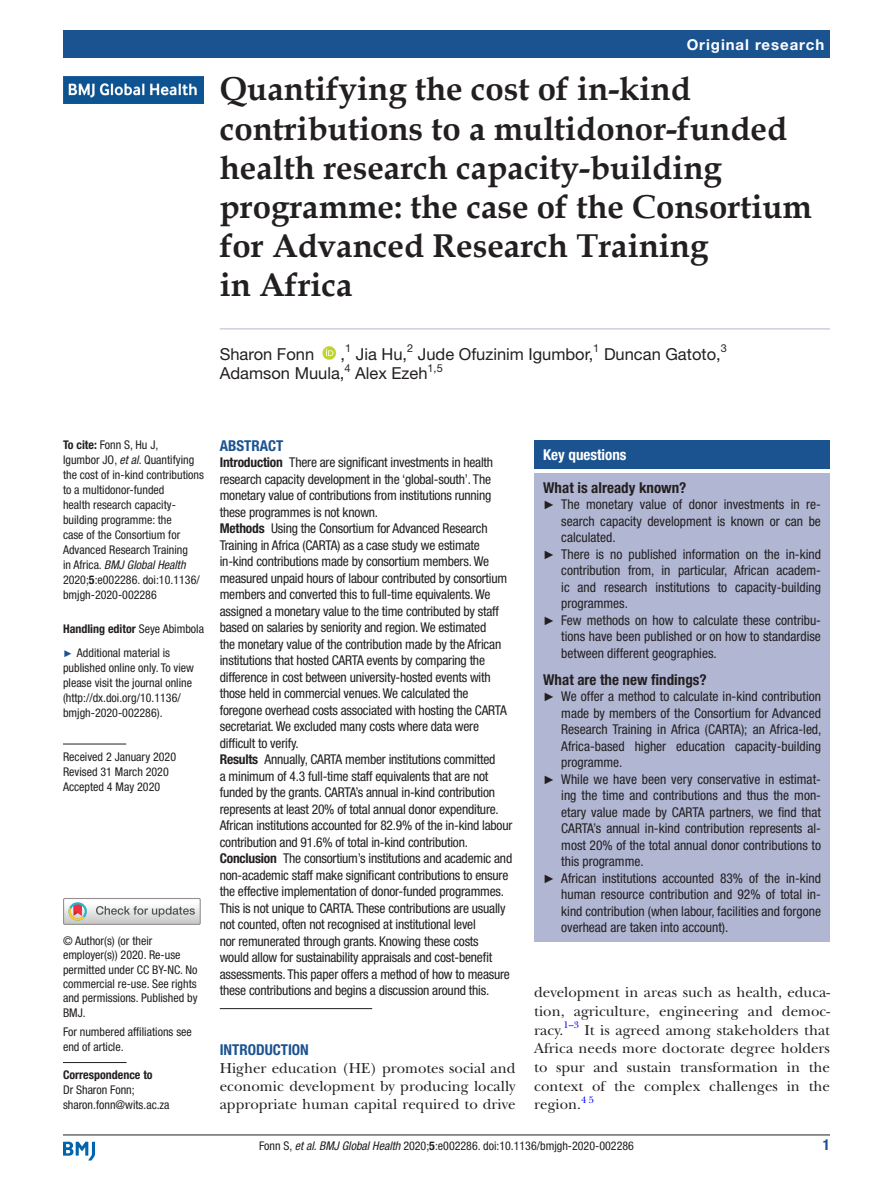
<style>
.page{position:relative;width:893px;height:1191px;background:#fff}
.page>*{position:absolute;margin:0;border:0;box-sizing:border-box;transform-origin:0 0}
.t1{font:700 33px/39px "Book Antiqua";color:#231f20}
.t2{font:16.5px "Helvetica Neue LT Std";color:#231f20}
.t3{font:15px/18.6px "New Baskerville";color:#231f20;text-align:justify}
.t4{font:700 condensed 15px "Helvetica Neue LT Std";color:#231f20}
.t5{font:700 condensed 15px "Helvetica Neue LT Std";color:#1b5391}
.t6{font:700 15px "Helvetica Neue LT Std";letter-spacing:.065em;color:#fff}
.t7{font:700 condensed 15px "Helvetica Neue LT Std";color:#fff}
.t8{font:condensed 13.5px/16.5px "Helvetica Neue LT Std";letter-spacing:-.015em;color:#231f20}
.t9{font:condensed 12px/15px "Helvetica Neue LT Std";color:#231f20}
.t10{font:700 condensed 12px "Helvetica Neue LT Std";color:#231f20}
.t11{font:10.95px "Helvetica Neue LT Std";color:#231f20}
.t12{font:9.9px "New Baskerville";color:#00f}
.s1{font-weight:700}
.s2{font-style:italic}
.s3{font-family:"Arial";font-stretch:normal;font-size:9.75px;color:#1b5391}
.s4{font-family:"Arial";font-stretch:normal;font-size:12px}
</style>
<div class="page">
<hr style="left:63px;top:1134px;width:767px;height:1px;background:#231f20">
<svg style="left:63px;top:1141px;width:32px;height:19px"></svg>
<div style="left:63px;top:898px;width:138px;height:27px;border:1px solid #969090"></div>
<svg style="left:64px;top:898px;width:136px;height:26px"></svg>
<hr style="left:220px;top:328px;width:610px;height:1px;background:#b1b7d3">
<svg style="left:322px;top:346px;width:14px;height:14px"></svg>
<div style="left:63px;top:31px;width:767px;height:27px;background:#1b5391"></div>
<hr style="left:63px;top:743px;width:63px;height:1px;background:#231f20">
<hr style="left:63px;top:1062px;width:64px;height:1px;background:#231f20">
<img style="left:63px;top:77px;width:141px;height:27px">
<hr style="left:220px;top:1008px;width:152px;height:1px;background:#231f20">
<div style="left:534px;top:440px;width:296px;height:29px;background:#1b5391"></div>
<div style="left:534px;top:473px;width:296px;height:468px;background:#b1b7d3"></div>
<p class="t6" style="left:687px;top:35px;width:139px">Original research</p>
<h1 class="t1" style="left:220px;top:70px;width:594px">Quantifying the cost of in-kind contributions to a multidonor-funded health research capacity-building programme: the case of the Consortium for Advanced Research Training<br>in Africa</h1>
<p class="t11" style="left:345px;top:342px;width:8px">1</p>
<p class="t2" style="left:356px;top:344px;width:53px">Jia Hu,</p>
<p class="t11" style="left:407px;top:342px;width:8px">2</p>
<p class="t2" style="left:418px;top:344px;width:177px">Jude Ofuzinim Igumbor,</p>
<p class="t11" style="left:593px;top:342px;width:8px">1</p>
<p class="t2" style="left:604px;top:344px;width:118px">Duncan Gatoto,</p>
<p class="t11" style="left:721px;top:342px;width:8px">3</p>
<p class="t2" style="left:220px;top:344px;width:96px">Sharon Fonn</p>
<p class="t2" style="left:341px;top:344px;width:6px">,</p>
<p class="t2" style="left:220px;top:363px;width:126px">Adamson Muula,</p>
<p class="t11" style="left:344px;top:361px;width:8px">4</p>
<p class="t2" style="left:355px;top:363px;width:74px">Alex Ezeh</p>
<p class="t11" style="left:428px;top:361px;width:17px">1,5</p>
<p class="t9" style="left:63px;top:437px;width:143px"><span class="s1">To cite:</span> Fonn S, Hu J,<br>Igumbor JO, <span class="s2">et al</span>. Quantifying the cost of in-kind contributions to a multidonor-funded<br>health research capacity&shy;building programme: the<br>case of the Consortium for<br>Advanced Research Training<br>in Africa. <span class="s2">BMJ Global Health<br></span>2020;<span class="s1">5</span>:e002286. doi:10.1136/ bmjgh-2020-002286</p>
<p class="t9" style="left:63px;top:616px;width:143px;line-height:24px"><span class="s1">Handling editor</span> Seye Abimbola <span class="s3">►</span> Additional material is</p>
<p class="t9" style="left:63px;top:660px;width:133px">published online only. To view please visit the journal online (http://dx.doi.org/10.1136/ bmjgh-2020-002286).</p>
<p class="t9" style="left:63px;top:749px;width:115px">Received 2 January 2020<br>Revised 31 March 2020<br>Accepted 4 May 2020</p>
<p class="t9" style="left:63px;top:933px;width:136px;line-height:14.4px">© Author(s) (or their employer(s)) 2020. Re-use permitted under CC BY-NC. No commercial re-use. See rights and permissions. Published by<br>BMJ.</p>
<p class="t9" style="left:63px;top:1024px;width:130px">For numbered affiliations see end of article.</p>
<p class="t10" style="left:63px;top:1067px;width:91px">Correspondence to</p>
<p class="t9" style="left:63px;top:1082px;width:108px">Dr Sharon Fonn; sharon.fonn@wits.ac.za</p>
<p class="t5" style="left:220px;top:436px;width:49px">Abstract</p>
<p class="t8" style="left:220px;top:454px;width:294px"><span class="s1">Introduction</span> There are significant investments in health research capacity development in the ‘global-south’. The monetary value of contributions from institutions running these programmes is not known.<br><span class="s1">Methods</span> Using the Consortium for Advanced Research Training in Africa (CARTA) as a case study we estimate in-kind contributions made by consortium members. We measured unpaid hours of labour contributed by consortium members and converted this to full-time equivalents. We assigned a monetary value to the time contributed by staff based on salaries by seniority and region. We estimated<br>the monetary value of the contribution made by the African institutions that hosted CARTA events by comparing the difference in cost between university-hosted events with those held in commercial venues. We calculated the foregone overhead costs associated with hosting the CARTA secretariat. We excluded many costs where data were difficult to verify.<br><span class="s1">Results</span> Annually, CARTA member institutions committed<br>a minimum of 4.3 full-time staff equivalents that are not funded by the grants. CARTA’s annual in-kind contribution represents at least 20% of total annual donor expenditure.<br>African institutions accounted for 82.9% of the in-kind labour contribution and 91.6% of total in-kind contribution.<br><span class="s1">Conclusion</span> The consortium’s institutions and academic and non-academic staff make significant contributions to ensure the effective implementation of donor-funded programmes.<br>This is not unique to CARTA. These contributions are usually not counted, often not recognised at institutional level<br>nor remunerated through grants. Knowing these costs<br>would allow for sustainability appraisals and cost-benefit assessments. This paper offers a method of how to measure these contributions and begins a discussion around this.</p>
<p class="t5" style="left:220px;top:1041px;width:91px">Introduction</p>
<p class="t3" style="left:220px;top:1059px;width:297px;line-height:18px">Higher education (HE) promotes social and economic development by producing locally appropriate human capital required to drive</p>
<p class="t7" style="left:543px;top:445px;width:85px">Key questions</p>
<p class="t4" style="left:543px;top:478px;width:145px">What is already known?</p>
<p class="t8" style="left:543px;top:496px;width:279px"><span class="s4">►</span> The monetary value of donor investments in re-</p>
<p class="t8" style="left:561px;top:512px;width:261px">search capacity development is known or can be</p>
<p class="t8" style="left:561px;top:529px;width:56px">calculated.</p>
<p class="t8" style="left:543px;top:545px;width:279px"><span class="s4">►</span> There is no published information on the in-kind</p>
<p class="t8" style="left:561px;top:562px;width:261px">contribution from, in particular, African academ-</p>
<p class="t8" style="left:561px;top:578px;width:261px">ic and research institutions to capacity-building</p>
<p class="t8" style="left:561px;top:595px;width:68px">programmes.</p>
<p class="t8" style="left:543px;top:611px;width:279px"><span class="s4">►</span> Few methods on how to calculate these contribu-</p>
<p class="t8" style="left:561px;top:628px;width:261px">tions have been published or on how to standardise</p>
<p class="t8" style="left:561px;top:644px;width:157px">between different geographies.</p>
<p class="t4" style="left:543px;top:670px;width:165px">What are the new findings?</p>
<p class="t8" style="left:543px;top:688px;width:279px"><span class="s4">►</span> We offer a method to calculate in-kind contribution</p>
<p class="t8" style="left:561px;top:704px;width:261px">made by members of the Consortium for Advanced</p>
<p class="t8" style="left:561px;top:721px;width:262px">Research Training in Africa (CARTA); an Africa-led,</p>
<p class="t8" style="left:561px;top:737px;width:261px">Africa-based higher education capacity-building</p>
<p class="t8" style="left:561px;top:754px;width:63px">programme.</p>
<p class="t8" style="left:543px;top:770px;width:279px"><span class="s4">►</span> While we have been very conservative in estimat-</p>
<p class="t8" style="left:561px;top:787px;width:261px">ing the time and contributions and thus the mon-</p>
<p class="t8" style="left:561px;top:803px;width:261px">etary value made by CARTA partners, we find that</p>
<p class="t8" style="left:561px;top:820px;width:261px">CARTA’s annual in-kind contribution represents al-</p>
<p class="t8" style="left:561px;top:836px;width:261px">most 20% of the total annual donor contributions to</p>
<p class="t8" style="left:561px;top:853px;width:84px">this programme.</p>
<p class="t8" style="left:543px;top:869px;width:279px"><span class="s4">►</span> African institutions accounted 83% of the in-kind</p>
<p class="t8" style="left:561px;top:886px;width:261px">human resource contribution and 92% of total in-</p>
<p class="t8" style="left:561px;top:902px;width:261px">kind contribution (when labour, facilities and forgone</p>
<p class="t8" style="left:561px;top:919px;width:169px">overhead are taken into account).</p>
<p class="t3" style="left:534px;top:983px;width:297px">development in areas such as health, educa&shy;tion, agriculture, engineering and democ&shy;racy.</p>
<p class="t12" style="left:563px;top:1019px;width:17px">1–3</p>
<p class="t3" style="left:534px;top:1020px;width:297px;text-indent:50px">It is agreed among stakeholders that Africa needs more doctorate degree holders to spur and sustain transformation in the context of the complex challenges in the region.</p>
<p class="t12" style="left:581px;top:1093px;width:14px">4 5</p>
<p class="t9" style="left:259px;top:1137px;width:376px">Fonn S, <span class="s2">et al</span>. <span class="s2">BMJ Global Health</span> 2020;<span class="s1">5</span>:e002286. doi:10.1136/bmjgh-2020-002286</p>
<p class="t5" style="left:823px;top:1135px;width:9px">1</p>
</div>
